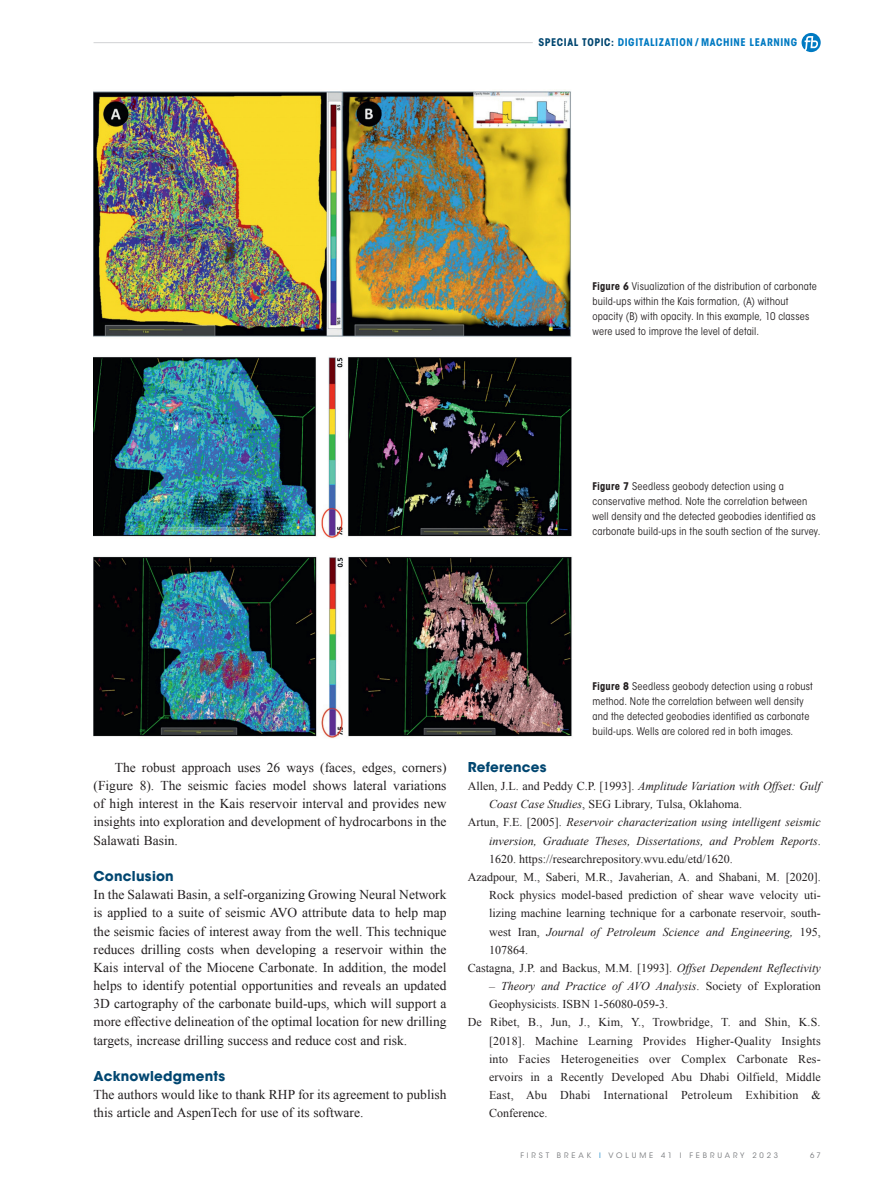
<style>
.page{position:relative;width:893px;height:1191px;background:#fff}
.page>*{position:absolute;margin:0;border:0;box-sizing:border-box;transform-origin:0 0}
._00-FB_BODY{font:13.5px/18.1px "Times New Roman";color:#231f20;text-align:justify}
._00-FB_BODY_indent{font:13.5px/18.1px "Times New Roman";color:#231f20;text-align:justify}
._02-HEADER_2{font:700 13.5px "ITC Avant Garde Std";letter-spacing:.015em;color:#004670}
._06-REFERENCES{font:12px/18.1px "Times New Roman";color:#231f20}
._06-REFERENCES-2{font:italic 12px/18.1px "Times New Roman";color:#231f20;text-align:justify}
._06-CAPTION_black{font:condensed 10.5px/15px "ITC Avant Garde Std";letter-spacing:.015em;color:#231f20}
.t1{font:700 condensed 10.5px "ITC Avant Garde Std";letter-spacing:.055em;color:#007ac2}
.t2{font:7.5px "ITC Avant Garde Std";letter-spacing:.385em;color:#787a7d}
.s1{color:#004670}
.s2{font-weight:700}
.s3{font-style:italic}
.s4{font-style:normal}
.s5{color:#1c8acb}
</style>
<div class="page">
<hr style="left:94px;top:42px;width:439px;height:1px;background:#d1d2d4">
<svg style="left:801px;top:33px;width:20px;height:19px"></svg>
<img style="left:94px;top:89px;width:477px;height:248px">
<img style="left:94px;top:357px;width:478px;height:181px">
<img style="left:94px;top:556px;width:478px;height:182px">
<p class="t1" style="left:538px;top:36px;width:260px"><span class="s1">SPECIAL TOPIC:</span> DIGITALIZATION / MACHINE LEARNING</p>
<p class="_06-CAPTION_black" style="left:592px;top:279px;width:226px"><span class="s2">Figure 6</span> Visualization of the distribution of carbonate build-ups within the Kais formation, (A) without opacity (B) with opacity. In this example, 10 classes were used to improve the level of detail.</p>
<p class="_06-CAPTION_black" style="left:592px;top:479px;width:229px"><span class="s2">Figure 7</span> Seedless geobody detection using a conservative method. Note the correlation between well density and the detected geobodies identified as carbonate build-ups in the south section of the survey.</p>
<p class="_00-FB_BODY_indent" style="left:94px;top:758px;width:354px;text-indent:21px">The robust approach uses 26 ways (faces, edges, corners) (Figure 8). The seismic facies model shows lateral variations of high interest in the Kais reservoir interval and provides new insights into exploration and development of hydrocarbons in the Salawati Basin.</p>
<p class="_02-HEADER_2" style="left:94px;top:867px;width:82px">Conclusion</p>
<p class="_00-FB_BODY" style="left:94px;top:885px;width:354px">In the Salawati Basin, a self-organizing Growing Neural Network is applied to a suite of seismic AVO attribute data to help map the seismic facies of interest away from the well. This technique reduces drilling costs when developing a reservoir within the Kais interval of the Miocene Carbonate. In addition, the model helps to identify potential opportunities and reveals an updated 3D cartography of the carbonate build-ups, which will support a more effective delineation of the optimal location for new drilling targets, increase drilling success and reduce cost and risk.</p>
<p class="_02-HEADER_2" style="left:94px;top:1067px;width:133px">Acknowledgments</p>
<p class="_00-FB_BODY" style="left:94px;top:1085px;width:354px">The authors would like to thank RHP for its agreement to publish this article and AspenTech for use of its software.</p>
<p class="_06-CAPTION_black" style="left:592px;top:679px;width:222px"><span class="s2">Figure 8</span> Seedless geobody detection using a robust method. Note the correlation between well density and the detected geobodies identified as carbonate build-ups. Wells are colored red in both images.</p>
<p class="_02-HEADER_2" style="left:468px;top:758px;width:80px">References</p>
<p class="_06-REFERENCES" style="left:489px;top:776px;width:333px;text-indent:-21px">Allen, J.L. and Peddy C.P. [1993]. <span class="s3">Amplitude Variation with Offset: Gulf<br>Coast Case Studies</span>, SEG Library<span class="s3">,</span> Tulsa, Oklahoma.</p>
<p class="_06-REFERENCES-2" style="left:489px;top:813px;width:333px;text-indent:-21px"><span class="s4">Artun, F.E. [2005].</span> Reservoir characterization using intelligent seismic inversion, Graduate Theses, Dissertations, and Problem Reports<span class="s4">.<br>1620. https://researchrepository.wvu.edu/etd/1620.</span></p>
<p class="_06-REFERENCES" style="left:489px;top:867px;width:333px;text-align:justify;text-indent:-21px">Azadpour, M., Saberi, M.R., Javaherian, A. and Shabani, M. [2020].<br>Rock physics model-based prediction of shear wave velocity uti&shy;lizing machine learning technique for a carbonate reservoir, south&shy;west Iran, <span class="s3">Journal of Petroleum Science and Engineering,</span> 195, 107864.</p>
<p class="_06-REFERENCES" style="left:468px;top:958px;width:354px">Castagna, J.P. and Backus, M.M. [1993]. <span class="s3">Offset Dependent Reflectivity</span></p>
<p class="_06-REFERENCES" style="left:489px;top:976px;width:333px"><span class="s3">– Theory and Practice of AVO Analysis</span>. Society of Exploration<br>Geophysicists. ISBN 1-56080-059-3.</p>
<p class="_06-REFERENCES" style="left:489px;top:1013px;width:333px;text-align:justify;text-indent:-21px">De Ribet, B., Jun, J., Kim, Y., Trowbridge, T. and Shin, K.S. [2018]. Machine Learning Provides Higher-Quality Insights into Facies Heterogeneities over Complex Carbonate Res&shy;ervoirs in a Recently Developed Abu Dhabi Oilfield, Middle East, Abu Dhabi International Petroleum Exhibition &amp; Conference.</p>
<p class="t2" style="left:520px;top:1151px;width:259px">FIRST BREAK <span class="s5">I</span> VOLUME 41 I FEBRUARY 2023</p>
<p class="t2" style="left:810px;top:1151px;width:12px">6 7</p>
</div>
